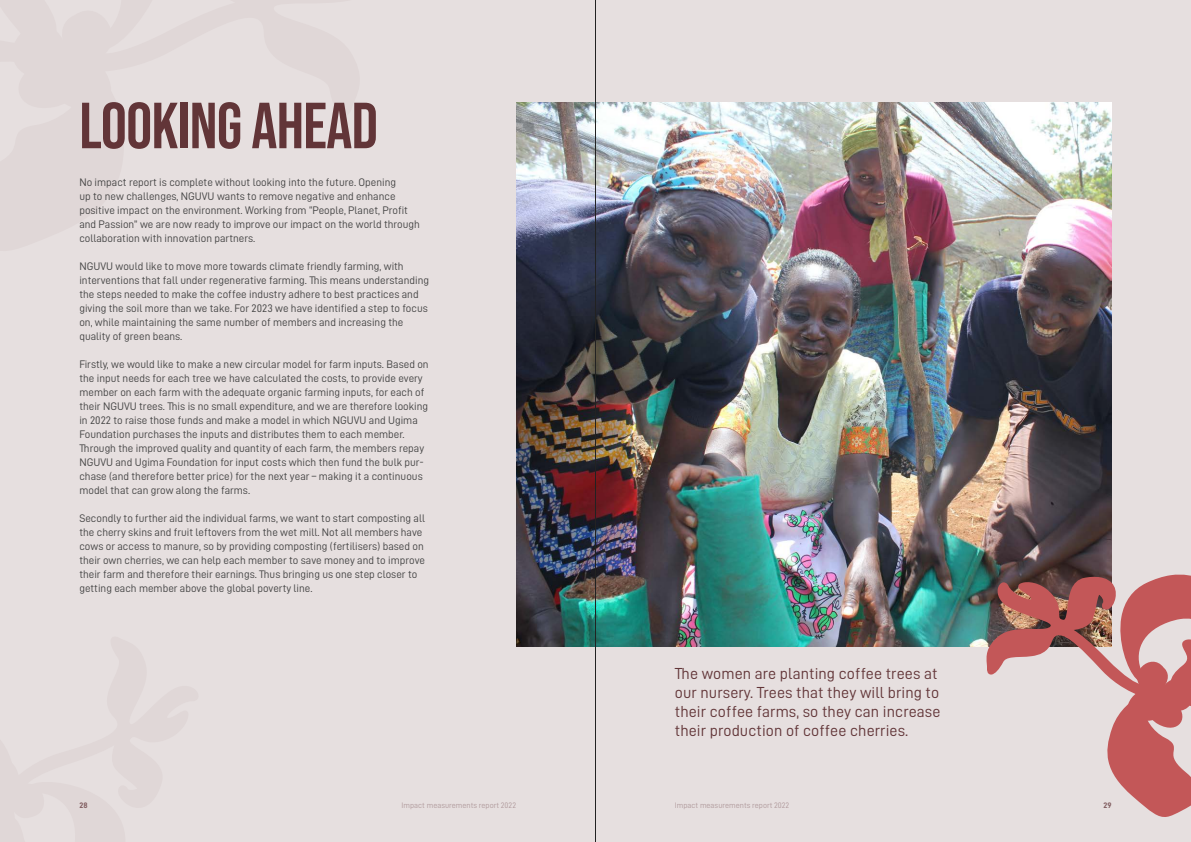
<style>
.page{position:relative;width:1191px;height:842px;background:#e6dfdf}
.page>*{position:absolute;margin:0;border:0;box-sizing:border-box;transform-origin:0 0}
.Title_H2{font:700 65px "Bebas Neue Pro";letter-spacing:-.01em;color:#623538}
.Medium_text{font:16px/19.2px "D DIN";letter-spacing:.005em;color:#623538}
.Body_text{font:11px/14px "D DIN";color:#434343}
.t1{font:8px "D DIN";color:#b09a9c}
.t2{font:8px "D DIN Bold";color:#815d60}
</style>
<div class="page">
<img style="left:516px;top:102px;width:595px;height:544px">
<svg style="left:985px;top:573px;width:206px;height:244px"></svg>
<svg style="left:1114px;top:651px;width:77px;height:85px"></svg>
<hr style="left:595px;top:0;width:1px;height:842px;background:#222">
<p class="Title_H2" style="left:79px;top:88px;width:300px">LOOKING AHEAD</p>
<p class="Body_text" style="left:79px;top:175px;width:342px">No impact report is complete without looking into the future. Opening<br>up to new challenges, NGUVU wants to remove negative and enhance positive impact on the environment. Working from “People, Planet, Profit and Passion” we are now ready to improve our impact on the world through collaboration with innovation partners.</p>
<p class="Body_text" style="left:79px;top:259px;width:351px">NGUVU would like to move more towards climate friendly farming, with interventions that fall under regenerative farming. This means understanding the steps needed to make the coffee industry adhere to best practices and giving the soil more than we take. For 2023 we have identified a step to focus on, while maintaining the same number of members and increasing the quality of green beans.</p>
<p class="Body_text" style="left:79px;top:357px;width:351px">Firstly, we would like to make a new circular model for farm inputs. Based on the input needs for each tree we have calculated the costs, to provide every member on each farm with the adequate organic farming inputs, for each of their NGUVU trees. This is no small expenditure, and we are therefore looking in 2022 to raise those funds and make a model in which NGUVU and Ugima Foundation purchases the inputs and distributes them to each member.<br>Through the improved quality and quantity of each farm, the members repay NGUVU and Ugima Foundation for input costs which then fund the bulk pur&shy;chase (and therefore better price) for the next year – making it a continuous model that can grow along the farms.</p>
<p class="Body_text" style="left:79px;top:511px;width:347px">Secondly to further aid the individual farms, we want to start composting all the cherry skins and fruit leftovers from the wet mill. Not all members have cows or access to manure, so by providing composting (fertilisers) based on their own cherries, we can help each member to save money and to improve their farm and therefore their earnings. Thus bringing us one step closer to getting each member above the global poverty line.</p>
<p class="Medium_text" style="left:675px;top:663px;width:267px">The women are planting coffee trees at our nursery. Trees that they will bring to their coffee farms, so they can increase their production of coffee cherries.</p>
<p class="t2" style="left:79px;top:801px;width:10px">28</p>
<p class="t1" style="left:401px;top:801px;width:116px">Impact measurements report 2022</p>
<p class="t1" style="left:675px;top:801px;width:116px">Impact measurements report 2022</p>
<p class="t2" style="left:1103px;top:801px;width:10px">29</p>
</div>
